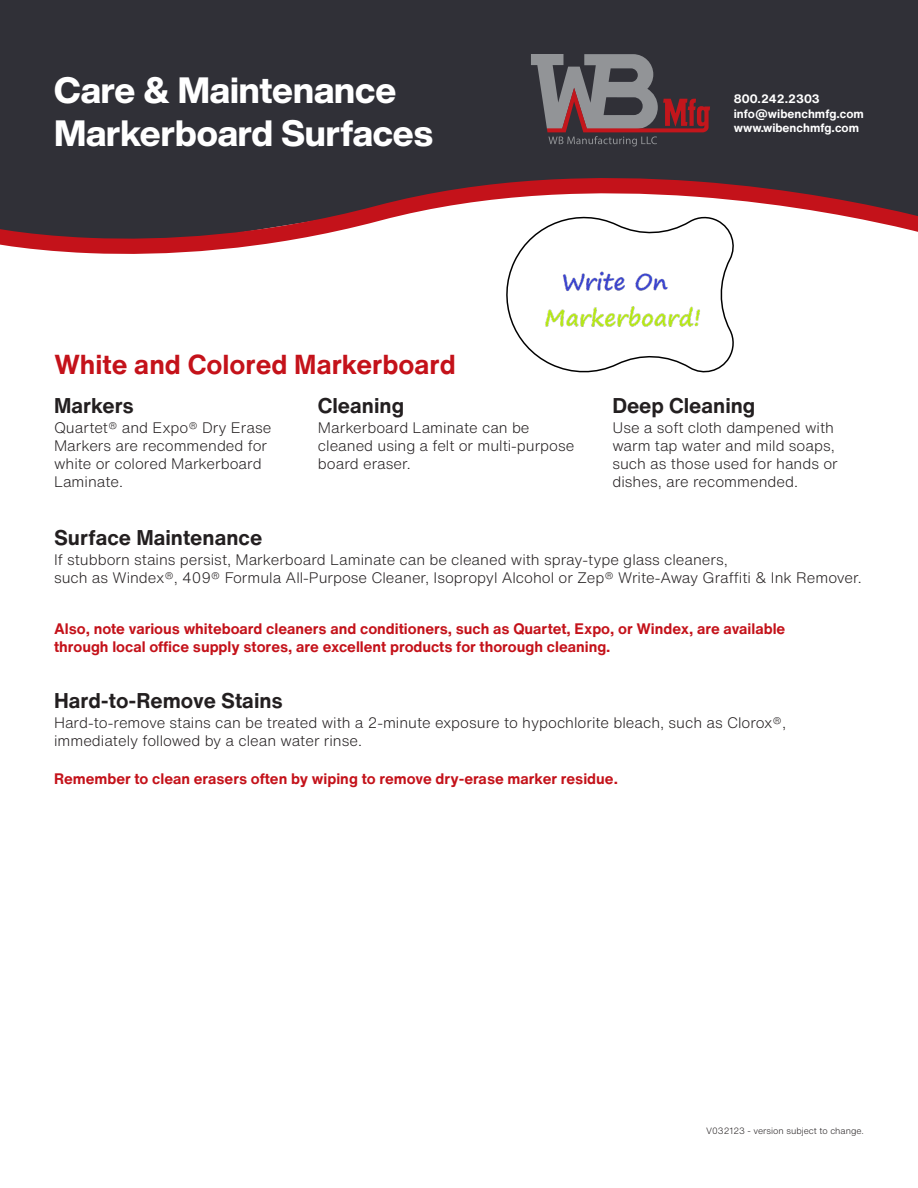
<style>
.page{position:relative;width:918px;height:1188px;background:#fff}
.page>*{position:absolute;margin:0;border:0;box-sizing:border-box;transform-origin:0 0}
.t1{font:800 36px "Helvetica Now Display";color:#fff}
.t2{font:700 27px "Helvetica Now Text";color:#c4121a}
.t3{font:700 21px "Helvetica Now Text";color:#231f20}
.t4{font:300 15px/18px "Helvetica Now Text";color:#231f20}
.t5{font:700 15px "Helvetica Now Text";color:#c4121a}
.t6{font:700 12px "Helvetica Now Text";color:#fff}
.t7{font:300 9px "Helvetica Now Text";color:#231f20}
</style>
<div class="page">
<div style="left:0;top:0;width:918px;height:174px;background:#303037"></div>
<svg style="left:0;top:174px;width:918px;height:80px"></svg>
<svg style="left:531px;top:54px;width:179px;height:92px"></svg>
<svg style="left:496px;top:207px;width:241px;height:166px"></svg>
<img style="left:544px;top:259px;width:163px;height:79px">
<p class="t1" style="left:54px;top:65px;width:344px">Care &amp; Maintenance</p>
<p class="t1" style="left:54px;top:109px;width:380px">Markerboard Surfaces</p>
<p class="t6" style="left:734px;top:90px;width:88px">800.242.2303</p>
<p class="t6" style="left:734px;top:104px;width:132px">info@wibenchmfg.com</p>
<p class="t6" style="left:734px;top:119px;width:127px">www.wibenchmfg.com</p>
<p class="t2" style="left:54px;top:344px;width:403px">White and Colored Markerboard</p>
<p class="t3" style="left:54px;top:389px;width:81px">Markers</p>
<p class="t4" style="left:54px;top:418px;width:219px">Quartet® and Expo® Dry Erase<br>Markers are recommended for white or colored Markerboard<br>Laminate.</p>
<p class="t3" style="left:54px;top:522px;width:210px">Surface Maintenance</p>
<p class="t3" style="left:318px;top:389px;width:88px">Cleaning</p>
<p class="t4" style="left:318px;top:418px;width:258px">Markerboard Laminate can be cleaned using a felt or multi-purpose board eraser.</p>
<p class="t3" style="left:612px;top:389px;width:145px">Deep Cleaning</p>
<p class="t4" style="left:612px;top:418px;width:227px">Use a soft cloth dampened with warm tap water and mild soaps, such as those used for hands or dishes, are recommended.</p>
<p class="t4" style="left:54px;top:551px;width:675px">If stubborn stains persist, Markerboard Laminate can be cleaned with spray-type glass cleaners,</p>
<p class="t4" style="left:54px;top:569px;width:809px">such as Windex®, 409® Formula All-Purpose Cleaner, Isopropyl Alcohol or Zep® Write-Away Graffiti &amp; Ink Remover.</p>
<p class="t5" style="left:54px;top:617px;width:733px">Also, note various whiteboard cleaners and conditioners, such as Quartet, Expo, or Windex, are available</p>
<p class="t5" style="left:54px;top:635px;width:558px">through local office supply stores, are excellent products for thorough cleaning.</p>
<p class="t3" style="left:54px;top:685px;width:230px">Hard-to-Remove Stains</p>
<p class="t4" style="left:54px;top:713px;width:734px">Hard-to-remove stains can be treated with a 2-minute exposure to hypochlorite bleach, such as Clorox®, immediately followed by a clean water rinse.</p>
<p class="t5" style="left:54px;top:767px;width:565px">Remember to clean erasers often by wiping to remove dry-erase marker residue.</p>
<p class="t7" style="left:706px;top:1124px;width:159px">V032123 - version subject to change.</p>
</div>
